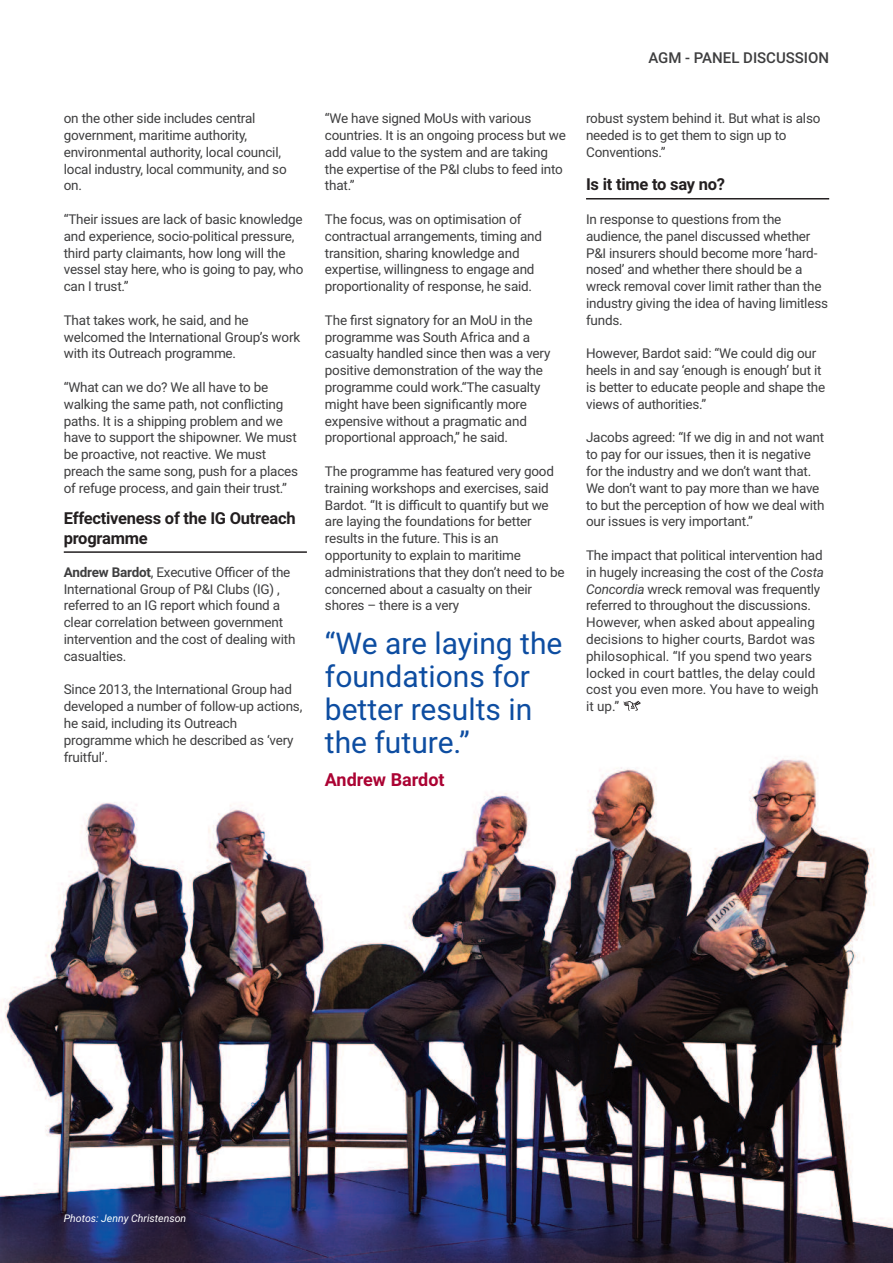
<style>
.page{position:relative;width:893px;height:1263px;background:#fff}
.page>*{position:absolute;margin:0;border:0;box-sizing:border-box;transform-origin:0 0}
.t1{font:30px/33px "Roboto";color:#0d4da1}
.t2{font:700 18px "Roboto";color:#ab0333}
.t3{font:700 16.5px/19.8px "Roboto";letter-spacing:-.015em;color:#231f20}
.t4{font:500 15px "Roboto";color:#3e3e3f}
.t5{font:13.5px/16.8px "Roboto";letter-spacing:-.015em;color:#3e3e3f}
.t6{font:italic 10.5px "Roboto";color:#fff}
.s1{font-weight:700}
.s2{font-style:italic}
</style>
<div class="page">
<img style="left:0;top:700px;width:893px;height:563px">
<hr style="left:64px;top:551px;width:243px;height:2px;background:#231f20">
<hr style="left:586px;top:198px;width:243px;height:1px;background:#231f20">
<svg style="left:623px;top:701px;width:18px;height:10px"></svg>
<p class="t5" style="left:64px;top:110px;width:224px">on the other side includes central government, maritime authority, environmental authority, local council, local industry, local community, and so on.</p>
<p class="t5" style="left:64px;top:211px;width:241px">“Their issues are lack of basic knowledge and experience, socio-political pressure, third party claimants, how long will the vessel stay here, who is going to pay, who can I trust.”</p>
<p class="t5" style="left:64px;top:312px;width:238px">That takes work, he said, and he welcomed the International Group’s work with its Outreach programme.</p>
<p class="t5" style="left:64px;top:379px;width:236px">“What can we do? We all have to be walking the same path, not conflicting paths. It is a shipping problem and we have to support the shipowner. We must be proactive, not reactive. We must preach the same song, push for a places of refuge process, and gain their trust.”</p>
<p class="t3" style="left:64px;top:508px;width:233px">Effectiveness of the IG Outreach programme</p>
<p class="t5" style="left:64px;top:564px;width:233px"><span class="s1">Andrew Bardot</span>, Executive Officer of the International Group of P&amp;I Clubs (IG) , referred to an IG report which found a clear correlation between government intervention and the cost of dealing with casualties.</p>
<p class="t5" style="left:64px;top:681px;width:240px">Since 2013, the International Group had developed a number of follow-up actions, he said, including its Outreach programme which he described as ‘very fruitful’.</p>
<p class="t5" style="left:325px;top:110px;width:243px">“We have signed MoUs with various countries. It is an ongoing process but we add value to the system and are taking the expertise of the P&amp;I clubs to feed into that.”</p>
<p class="t5" style="left:325px;top:211px;width:219px">The focus, was on optimisation of contractual arrangements, timing and transition, sharing knowledge and expertise, willingness to engage and proportionality of response, he said.</p>
<p class="t5" style="left:325px;top:312px;width:227px">The first signatory for an MoU in the programme was South Africa and a casualty handled since then was a very positive demonstration of the way the programme could work.“The casualty might have been significantly more expensive without a pragmatic and proportional approach,” he said.</p>
<p class="t5" style="left:325px;top:463px;width:241px">The programme has featured very good training workshops and exercises, said Bardot. “It is difficult to quantify but we are laying the foundations for better results in the future. This is an opportunity to explain to maritime administrations that they don’t need to be concerned about a casualty on their shores – there is a very</p>
<h1 class="t1" style="left:325px;top:627px;width:239px">“We are laying the foundations for better results in the future.”</h1>
<h2 class="t2" style="left:325px;top:769px;width:121px">Andrew Bardot</h2>
<p class="t4" style="left:648px;top:49px;width:182px">AGM - PANEL DISCUSSION</p>
<p class="t5" style="left:586px;top:110px;width:236px">robust system behind it. But what is also needed is to get them to sign up to<br>Conventions.”</p>
<p class="t3" style="left:586px;top:175px;width:140px">Is it time to say no?</p>
<p class="t5" style="left:586px;top:211px;width:243px">In response to questions from the audience, the panel discussed whether P&amp;I insurers should become more ‘hard&shy;nosed’ and whether there should be a wreck removal cover limit rather than the industry giving the idea of having limitless funds.</p>
<p class="t5" style="left:586px;top:345px;width:241px">However, Bardot said: “We could dig our heels in and say ‘enough is enough’ but it is better to educate people and shape the views of authorities.”</p>
<p class="t5" style="left:586px;top:429px;width:240px">Jacobs agreed: “If we dig in and not want to pay for our issues, then it is negative for the industry and we don’t want that.<br>We don’t want to pay more than we have to but the perception of how we deal with our issues is very important.”</p>
<p class="t5" style="left:586px;top:547px;width:240px">The impact that political intervention had in hugely increasing the cost of the <span class="s2">Costa Concordia</span> wreck removal was frequently referred to throughout the discussions.<br>However, when asked about appealing decisions to higher courts, Bardot was philosophical. “If you spend two years locked in court battles, the delay could cost you even more. You have to weigh it up.”</p>
<p class="t6" style="left:64px;top:1213px;width:124px">Photos: Jenny Christenson</p>
</div>
